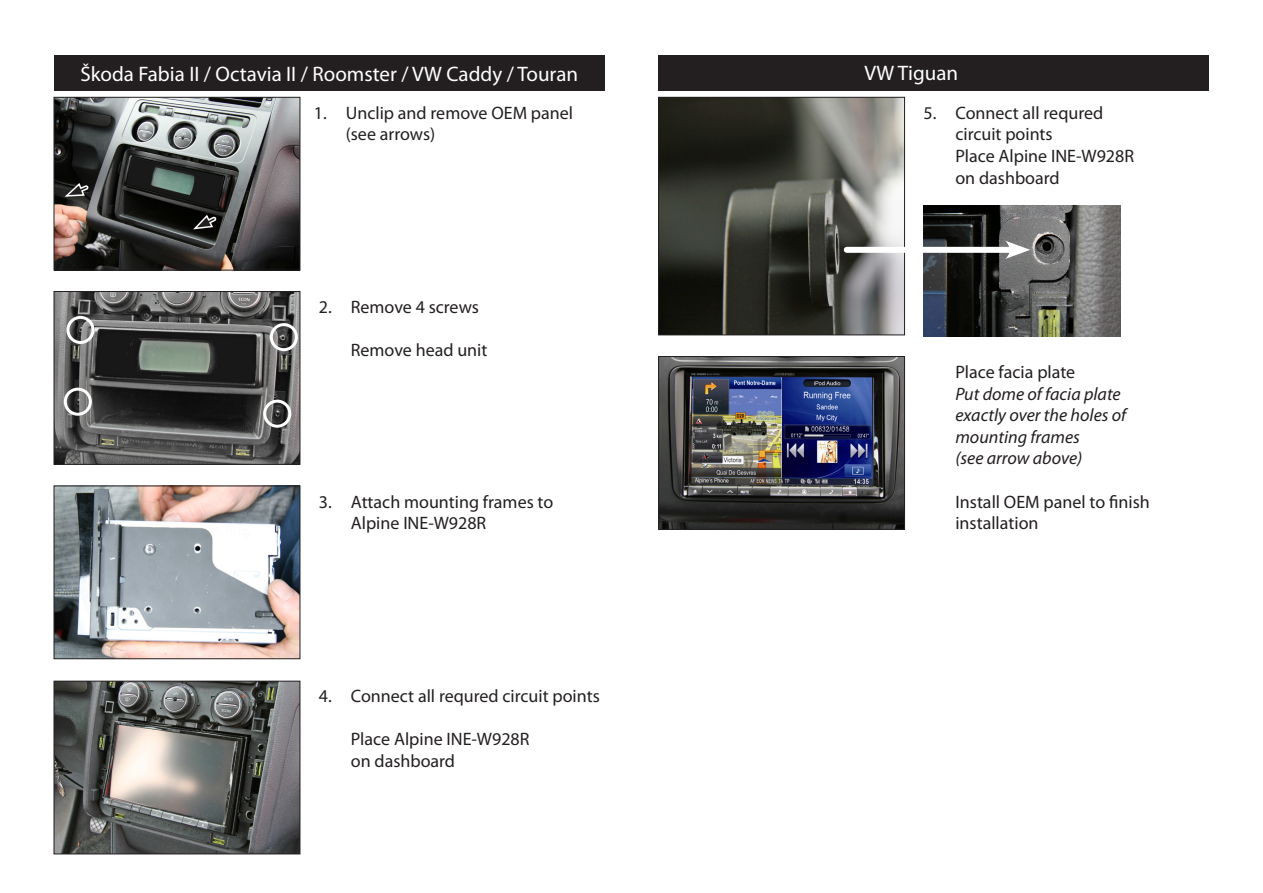
<style>
.page{position:relative;width:1263px;height:893px;background:#fff}
.page>*{position:absolute;margin:0;border:0;box-sizing:border-box;transform-origin:0 0}
.t1{font:21px "Myriad Pro";color:#fff}
.t2{font:18px/21.6px "Myriad Pro";color:#231f20}
.t3{font:italic 18px "Myriad Pro";color:#231f20}
</style>
<div class="page">
<div style="left:658px;top:55px;width:551px;height:35px;background:#231f20"></div>
<div style="left:54px;top:55px;width:550px;height:35px;background:#231f20"></div>
<img style="left:56px;top:99px;width:242px;height:169px">
<div style="left:54px;top:97px;width:246px;height:173px;border:1px solid #231f20"></div>
<img style="left:56px;top:293px;width:242px;height:169px">
<div style="left:54px;top:291px;width:246px;height:173px;border:1px solid #231f20"></div>
<img style="left:56px;top:488px;width:242px;height:169px">
<div style="left:54px;top:486px;width:246px;height:173px;border:1px solid #231f20"></div>
<img style="left:56px;top:683px;width:242px;height:169px">
<div style="left:54px;top:681px;width:246px;height:173px;border:1px solid #231f20"></div>
<svg style="left:63px;top:182px;width:26px;height:16px"></svg>
<svg style="left:191px;top:213px;width:26px;height:17px"></svg>
<div style="left:270px;top:323px;width:28px;height:28px;border:3px solid #fff;border-radius:50%"></div>
<div style="left:263px;top:400px;width:28px;height:28px;border:3px solid #fff;border-radius:50%"></div>
<div style="left:64px;top:388px;width:28px;height:28px;border:3px solid #fff;border-radius:50%"></div>
<div style="left:66px;top:316px;width:29px;height:28px;border:3px solid #fff;border-radius:50%"></div>
<img style="left:660px;top:358px;width:243px;height:169px">
<div style="left:658px;top:356px;width:247px;height:173px;border:1px solid #231f20"></div>
<img style="left:660px;top:99px;width:243px;height:234px">
<div style="left:658px;top:97px;width:247px;height:238px;border:1px solid #231f20"></div>
<img style="left:923px;top:205px;width:198px;height:132px">
<div style="left:847px;top:247px;width:168px;height:6px;background:#fff"></div>
<svg style="left:1005px;top:241px;width:25px;height:18px"></svg>
<p class="t1" style="left:80px;top:61px;width:499px">Škoda Fabia II / Octavia II / Roomster / VW Caddy / Touran</p>
<p class="t1" style="left:864px;top:60px;width:95px">VW Tiguan</p>
<p class="t2" style="left:346px;top:102px;width:229px;text-indent:-32px">1. Unclip and remove OEM panel (see arrows)</p>
<p class="t2" style="left:319px;top:296px;width:161px">2. Remove 4 screws</p>
<p class="t2" style="left:351px;top:339px;width:138px">Remove head unit</p>
<p class="t2" style="left:319px;top:490px;width:236px">3. Attach mounting frames to</p>
<p class="t2" style="left:351px;top:512px;width:137px">Alpine INE-W928R</p>
<p class="t2" style="left:319px;top:685px;width:282px">4. Connect all requred circuit points</p>
<p class="t2" style="left:351px;top:728px;width:180px">Place Alpine INE-W928R on dashboard</p>
<p class="t2" style="left:923px;top:102px;width:181px">5. Connect all requred</p>
<p class="t2" style="left:955px;top:123px;width:99px">circuit points</p>
<p class="t2" style="left:955px;top:145px;width:180px">Place Alpine INE-W928R on dashboard</p>
<p class="t2" style="left:955px;top:361px;width:121px">Place facia plate</p>
<p class="t3" style="left:955px;top:382px;width:167px">Put dome of facia plate</p>
<p class="t3" style="left:955px;top:404px;width:172px">exactly over the holes of</p>
<p class="t3" style="left:955px;top:426px;width:126px">mounting frames</p>
<p class="t3" style="left:955px;top:447px;width:128px">(see arrow above)</p>
<p class="t2" style="left:955px;top:490px;width:196px">Install OEM panel to finish</p>
<p class="t2" style="left:955px;top:512px;width:85px">installation</p>
</div>
